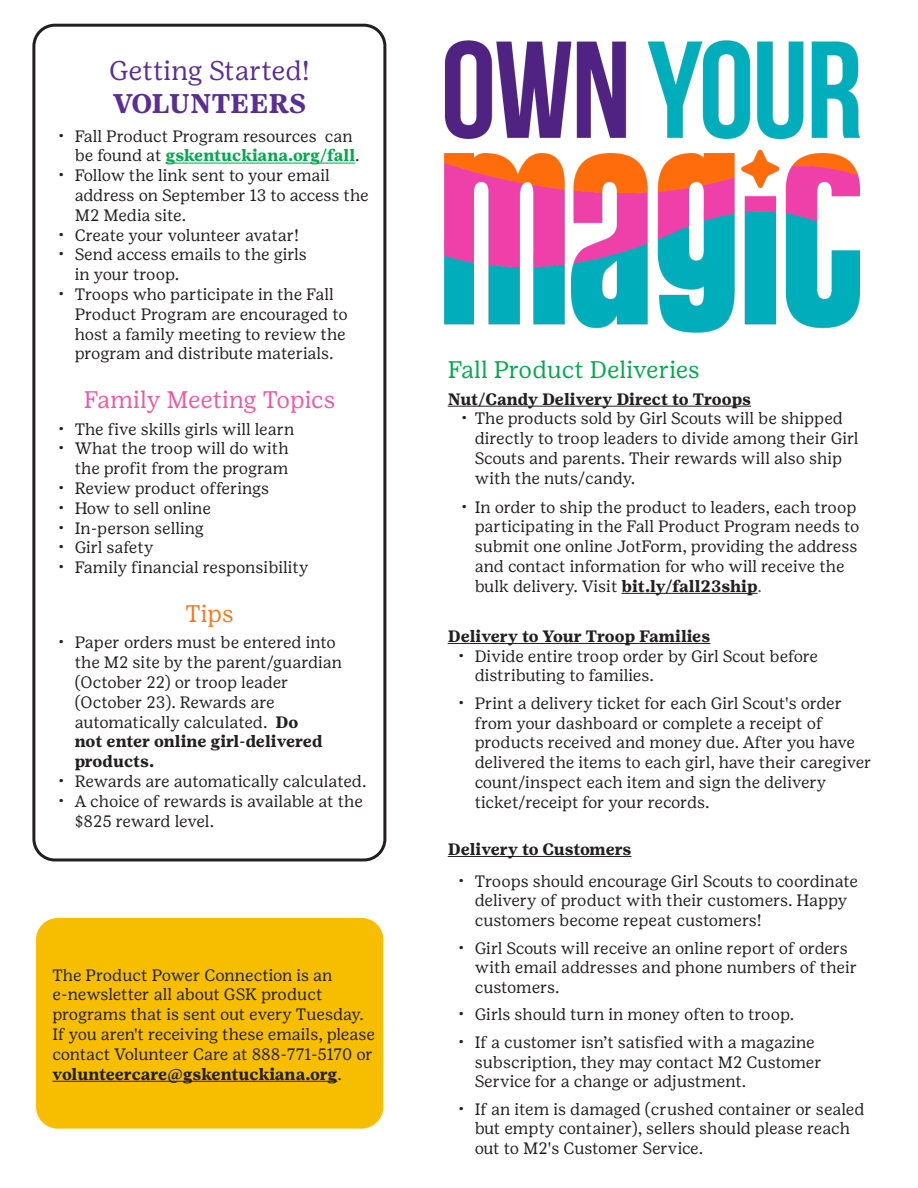
<style>
.page{position:relative;width:918px;height:1188px;background:#fff}
.page>*{position:absolute;margin:0;border:0;box-sizing:border-box;transform-origin:0 0}
.t1{font:27px "Girl Scout Text";color:#5b2e91}
.t2{font:700 27px "Girl Scout Text";color:#5b2e91}
.t3{font:24px "Girl Scout Text";color:#00a84e}
.t4{font:24px "Girl Scout Text";color:#ef59a1}
.t5{font:24px "Girl Scout Text";color:#f47921}
.t6{font:16.5px/19.8px "Girl Scout Text";color:#231f20}
.t7{font:700 16.5px "Girl Scout Text";color:#231f20}
.s1{font-weight:700;color:#00a84e}
.s2{font-weight:700}
.s3{color:#175d9e}
</style>
<div class="page">
<div style="left:32px;top:24px;width:354px;height:837px;border:3px solid #231f20;border-radius:21px"></div>
<hr style="left:166px;top:163px;width:189px;height:1px;background:#00a84e">
<hr style="left:448px;top:406px;width:303px;height:1px;background:#231f20">
<hr style="left:622px;top:593px;width:136px;height:1px;background:#231f20">
<hr style="left:448px;top:643px;width:262px;height:1px;background:#231f20">
<hr style="left:448px;top:856px;width:183px;height:1px;background:#231f20">
<div style="left:40px;top:922px;width:340px;height:203px;background:#f7be00;border-radius:18px"></div>
<hr style="left:52px;top:1081px;width:285px;height:1px;background:#231f20">
<div style="left:36px;top:918px;width:347px;height:211px;border:8px solid #f7be00;border-radius:18px"></div>
<img style="left:445px;top:41px;width:414px;height:291px">
<p class="t1" style="left:109px;top:55px;width:202px">Getting Started!</p>
<p class="t2" style="left:113px;top:88px;width:195px">VOLUNTEERS</p>
<p class="t6" style="left:75px;top:126px;width:287px;text-indent:-16px">• Fall Product Program resources can be found at <span class="s1">gskentuckiana.org/fall</span>.</p>
<p class="t6" style="left:75px;top:165px;width:296px;text-indent:-16px">• Follow the link sent to your email address on September 13 to access the<br>M2 Media site.</p>
<p class="t6" style="left:58px;top:225px;width:242px">• Create your volunteer avatar!</p>
<p class="t6" style="left:75px;top:245px;width:234px;text-indent:-16px">• Send access emails to the girls in your troop.</p>
<p class="t6" style="left:75px;top:284px;width:274px;text-indent:-16px">• Troops who participate in the Fall Product Program are encouraged to host a family meeting to review the program and distribute materials.</p>
<p class="t4" style="left:84px;top:385px;width:253px">Family Meeting Topics</p>
<p class="t6" style="left:58px;top:419px;width:238px">• The five skills girls will learn</p>
<p class="t6" style="left:58px;top:438px;width:232px;text-align:right">• What the troop will do with the profit from the program</p>
<p class="t6" style="left:58px;top:478px;width:212px">• Review product offerings</p>
<p class="t6" style="left:58px;top:498px;width:154px">• How to sell online</p>
<p class="t6" style="left:58px;top:518px;width:147px">• In-person selling</p>
<p class="t6" style="left:58px;top:537px;width:97px">• Girl safety</p>
<p class="t6" style="left:58px;top:557px;width:252px">• Family financial responsibility</p>
<p class="t5" style="left:186px;top:599px;width:50px">Tips</p>
<p class="t6" style="left:75px;top:632px;width:269px;text-indent:-16px">• Paper orders must be entered into the M2 site by the parent/guardian (October 22) or troop leader (October 23). Rewards are automatically calculated. <span class="s2">Do<br>not enter online girl-delivered products.</span></p>
<p class="t6" style="left:58px;top:771px;width:310px">• Rewards are automatically calculated.</p>
<p class="t6" style="left:75px;top:791px;width:290px;text-indent:-16px">• A choice of rewards is available at the $825 reward level.</p>
<p class="t6" style="left:52px;top:965px;width:324px">The Product Power Connection is an e-newsletter all about GSK product programs that is sent out every Tuesday.<br>If you aren't receiving these emails, please contact Volunteer Care at 888-771-5170 or <span class="s2">volunteercare@gskentuckiana.org</span>.</p>
<p class="t3" style="left:448px;top:355px;width:254px">Fall Product Deliveries</p>
<p class="t7" style="left:448px;top:389px;width:305px">Nut/Candy Delivery Direct to Troops</p>
<p class="t6" style="left:475px;top:408px;width:385px;text-indent:-14px">• The products sold by Girl Scouts will be shipped directly to troop leaders to divide among their Girl Scouts and parents. Their rewards will also ship with the nuts/candy.</p>
<p class="t6" style="left:475px;top:497px;width:386px;text-indent:-14px">• In order to ship the product to leaders, each troop participating in the Fall Product Program needs to submit one online JotForm, providing the address and contact information for who will receive the bulk delivery. Visit <span class="s2">bit.ly/fall23ship</span><span class="s3">.</span></p>
<p class="t7" style="left:448px;top:626px;width:264px">Delivery to Your Troop Families</p>
<p class="t6" style="left:475px;top:646px;width:345px;text-indent:-16px">• Divide entire troop order by Girl Scout before distributing to families.</p>
<p class="t6" style="left:475px;top:693px;width:398px;text-indent:-16px">• Print a delivery ticket for each Girl Scout's order from your dashboard or complete a receipt of products received and money due. After you have delivered the items to each girl, have their caregiver count/inspect each item and sign the delivery ticket/receipt for your records.</p>
<p class="t7" style="left:448px;top:839px;width:185px">Delivery to Customers</p>
<p class="t6" style="left:475px;top:871px;width:385px;text-indent:-16px">• Troops should encourage Girl Scouts to coordinate delivery of product with their customers. Happy customers become repeat customers!</p>
<p class="t6" style="left:475px;top:938px;width:384px;text-indent:-16px">• Girl Scouts will receive an online report of orders with email addresses and phone numbers of their customers.</p>
<p class="t6" style="left:458px;top:1004px;width:337px">• Girls should turn in money often to troop.</p>
<p class="t6" style="left:475px;top:1032px;width:349px;text-indent:-16px">• If a customer isn’t satisfied with a magazine subscription, they may contact M2 Customer<br>Service for a change or adjustment.</p>
<p class="t6" style="left:475px;top:1099px;width:391px;text-indent:-16px">• If an item is damaged (crushed container or sealed but empty container), sellers should please reach out to M2's Customer Service.</p>
</div>
